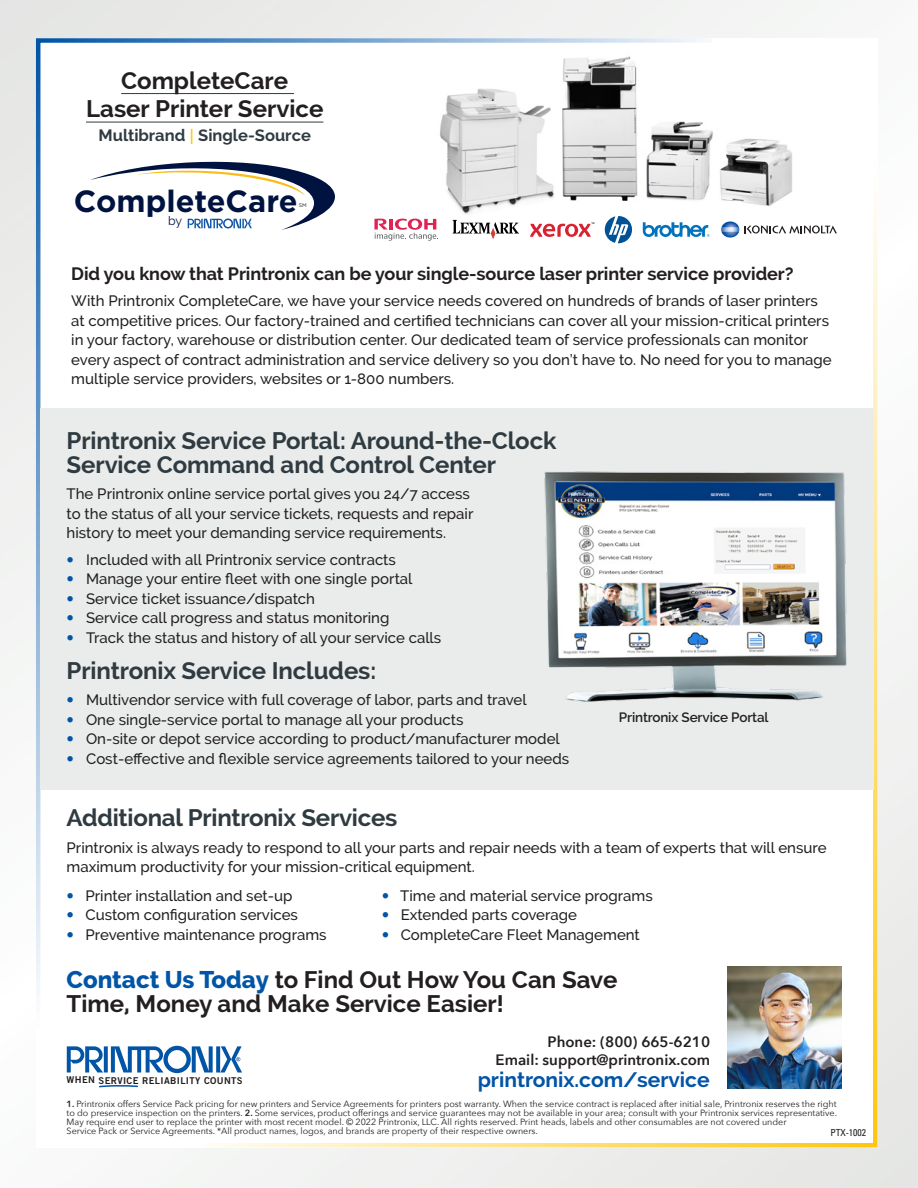
<style>
.page{position:relative;width:918px;height:1188px;background:#f1f1f0}
.page>*{position:absolute;margin:0;border:0;box-sizing:border-box;transform-origin:0 0}
.t1{font:700 30.6px "Gotham";color:#001340}
.t2{font:700 24px/24px "Raleway";letter-spacing:-.005em;color:#2f3b41}
.t3{font:700 24px/24px "Raleway";color:#231f20}
.t4{font:700 21px "Raleway";color:#0154a6}
.t5{font:700 18px "Raleway";letter-spacing:-.005em;color:#231f20}
.t6{font:700 16.5px "Raleway";color:#2f3b41}
.t7{font:500 15px/19.5px "Raleway";color:#231f20}
.t8{font:600 15px "Avenir Next";color:#231f20}
.t9{font:600 13.5px "Raleway";letter-spacing:-.01em;color:#231f20}
.t10{font:12.3px "Raleway";color:#001340}
.t11{font:condensed 9.75px "Univers";letter-spacing:-.01em;color:#231f20}
.t12{font:9.45px "Trade Gothic Bold Two";letter-spacing:.035em;color:#231f20}
.t13{font:9px/9px "Avenir Next";color:#231f20;text-align:justify}
.t14{font:5.25px "Gotham";color:#231f20}
.s1{font-weight:400;font-size:21.15px;color:#fec70c}
.s2{font-family:"Avenir Next";font-weight:700;color:#0154a6}
.s3{font-weight:800;color:#0154a6}
.s4{font-weight:600}
</style>
<div class="page">
<div style="left:714px;top:38px;width:165px;height:1111px;background:#fff"></div>
<div style="left:34px;top:37px;width:680px;height:1111px;background:#fff"></div>
<div style="left:40px;top:408px;width:834px;height:381px;background:#eaecec"></div>
<img style="left:544px;top:471px;width:303px;height:231px">
<svg style="left:67px;top:1046px;width:175px;height:27px"></svg>
<svg style="left:99px;top:1085px;width:39px;height:2px"></svg>
<img style="left:436px;top:48px;width:363px;height:174px">
<svg style="left:605px;top:216px;width:27px;height:27px"></svg>
<svg style="left:453px;top:220px;width:66px;height:19px"></svg>
<svg style="left:374px;top:219px;width:64px;height:22px"></svg>
<svg style="left:643px;top:222px;width:67px;height:15px"></svg>
<svg style="left:530px;top:222px;width:65px;height:15px"></svg>
<svg style="left:745px;top:225px;width:92px;height:9px"></svg>
<svg style="left:721px;top:221px;width:18px;height:17px"></svg>
<hr style="left:121px;top:93px;width:173px;height:1px;background:#2f3b41">
<hr style="left:86px;top:122px;width:237px;height:1px;background:#2f3b41">
<svg style="left:90px;top:159px;width:245px;height:71px"></svg>
<img style="left:727px;top:967px;width:115px;height:121px">
<p class="t3" style="left:121px;top:69px;width:169px">CompleteCare</p>
<p class="t3" style="left:86px;top:97px;width:239px">Laser Printer Service</p>
<p class="t6" style="left:99px;top:126px;width:214px">Multibrand <span class="s1">I</span> Single-Source</p>
<p class="t1" style="left:74px;top:181px;width:225px">CompleteCare</p>
<p class="t14" style="left:299px;top:201px;width:9px">SM</p>
<p class="t10" style="left:168px;top:214px;width:16px">by</p>
<p class="t5" style="left:71px;top:263px;width:724px">Did you know that Printronix can be your single-source laser printer service provider?</p>
<p class="t7" style="left:71px;top:291px;width:762px">With Printronix CompleteCare, we have your service needs covered on hundreds of brands of laser printers at competitive prices. Our factory-trained and certified technicians can cover all your mission-critical printers in your factory, warehouse or distribution center. Our dedicated team of service professionals can monitor every aspect of contract administration and service delivery so you don’t have to. No need for you to manage multiple service providers, websites or 1-800 numbers.</p>
<p class="t2" style="left:67px;top:428px;width:491px">Printronix Service Portal: Around-the-Clock<br>Service Command and Control Center</p>
<p class="t7" style="left:67px;top:484px;width:408px">The Printronix online service portal gives you 24/7 access to the status of all your service tickets, requests and repair history to meet your demanding service requirements.</p>
<p class="t7" style="left:67px;top:550px;width:331px"><span class="s2">•</span> Included with all Printronix service contracts</p>
<p class="t7" style="left:67px;top:569px;width:347px"><span class="s2">•</span> Manage your entire fleet with one single portal</p>
<p class="t7" style="left:67px;top:589px;width:250px"><span class="s2">•</span> Service ticket issuance/dispatch</p>
<p class="t7" style="left:67px;top:608px;width:324px"><span class="s2">•</span> Service call progress and status monitoring</p>
<p class="t7" style="left:67px;top:628px;width:376px"><span class="s2">•</span> Track the status and history of all your service calls</p>
<p class="t2" style="left:67px;top:659px;width:311px">Printronix Service Includes:</p>
<p class="t7" style="left:67px;top:690px;width:462px"><span class="s2">•</span> Multivendor service with full coverage of labor, parts and travel</p>
<p class="t7" style="left:67px;top:710px;width:398px"><span class="s2">•</span> One single-service portal to manage all your products</p>
<p class="t7" style="left:67px;top:729px;width:495px"><span class="s2">•</span> On-site or depot service according to product/manufacturer model</p>
<p class="t7" style="left:67px;top:749px;width:504px"><span class="s2">•</span> Cost-effective and flexible service agreements tailored to your needs</p>
<p class="t9" style="left:619px;top:710px;width:151px">Printronix Service Portal</p>
<p class="t2" style="left:67px;top:806px;width:332px">Additional Printronix Services</p>
<p class="t7" style="left:67px;top:838px;width:762px">Printronix is always ready to respond to all your parts and repair needs with a team of experts that will ensure maximum productivity for your mission-critical equipment.</p>
<p class="t7" style="left:67px;top:886px;width:227px"><span class="s2">•</span> Printer installation and set-up</p>
<p class="t7" style="left:67px;top:905px;width:233px"><span class="s2">•</span> Custom configuration services</p>
<p class="t7" style="left:67px;top:925px;width:262px"><span class="s2">•</span> Preventive maintenance programs</p>
<p class="t7" style="left:382px;top:886px;width:273px"><span class="s2">•</span> Time and material service programs</p>
<p class="t7" style="left:382px;top:905px;width:197px"><span class="s2">•</span> Extended parts coverage</p>
<p class="t7" style="left:382px;top:925px;width:260px"><span class="s2">•</span> CompleteCare Fleet Management</p>
<p class="t3" style="left:67px;top:968px;width:553px"><span class="s3">Contact Us Today</span> to Find Out How You Can Save<br>Time, Money and Make Service Easier!</p>
<p class="t12" style="left:67px;top:1075px;width:178px">WHEN SERVICE RELIABILITY COUNTS</p>
<p class="t8" style="left:548px;top:1028px;width:164px">Phone: (800) 665-6210</p>
<p class="t8" style="left:496px;top:1046px;width:216px">Email: support@printronix.com</p>
<p class="t4" style="left:478px;top:1068px;width:234px">printronix.com/service</p>
<p class="t13" style="left:67px;top:1099px;width:772px"><span class="s4">1.</span> Printronix offers Service Pack pricing for new printers and Service Agreements for printers post warranty. When the service contract is replaced after initial sale, Printronix reserves the right to do preservice inspection on the printers. <span class="s4">2.</span> Some services, product offerings and service guarantees may not be available in your area; consult with your Printronix services representative.<br>May require end user to replace the printer with most recent model. © 2022 Printronix, LLC. All rights reserved. Print heads, labels and other consumables are not covered under</p>
<p class="t13" style="left:67px;top:1126px;width:473px">Service Pack or Service Agreements. *All product names, logos, and brands are property of their respective owners.</p>
<p class="t11" style="left:830px;top:1126px;width:37px">PTX-1002</p>
</div>
